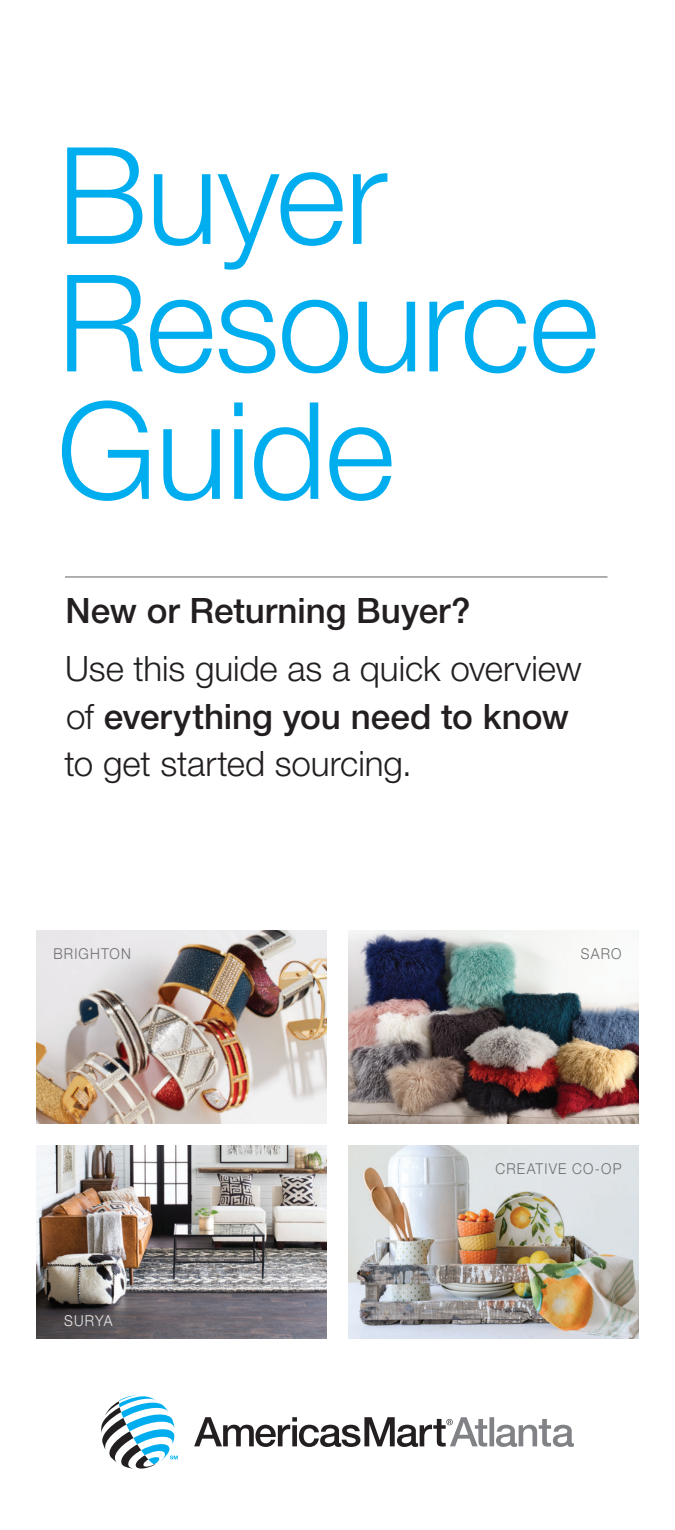
<style>
.page{position:relative;width:675px;height:1530px;background:#fff}
.page>*{position:absolute;margin:0;border:0;box-sizing:border-box;transform-origin:0 0}
.t1{font:300 135px/127.5px "Helvetica Neue LT Std";letter-spacing:-.015em;color:#00aeef}
.t2{font:300 35px/47.5px "Helvetica Neue LT Std";letter-spacing:-.005em;color:#231f20}
.t3{font:500 35px "Helvetica Neue LT Std";color:#231f20}
.t4{font:300 15px "Helvetica Neue LT Std";letter-spacing:.085em;color:#6c6d70;scale:.93 1}
.t5{font:300 15px "Helvetica Neue LT Std";letter-spacing:.07em;color:#fff;scale:.93 1}
.s1{font-weight:500}
</style>
<div class="page">
<svg style="left:101px;top:1395px;width:77px;height:74px"></svg>
<svg style="left:194px;top:1417px;width:380px;height:30px"></svg>
<img style="left:36px;top:1146px;width:290px;height:193px">
<img style="left:349px;top:1146px;width:290px;height:193px">
<img style="left:36px;top:931px;width:290px;height:192px">
<img style="left:349px;top:931px;width:290px;height:192px">
<hr style="left:65px;top:576px;width:542px;height:2px;background:#808285">
<p class="t1" style="left:57px;top:129px;width:544px">Buyer<br>Resource<br>Guide</p>
<p class="t3" style="left:65px;top:589px;width:407px">New or Returning Buyer?</p>
<p class="t2" style="left:65px;top:644px;width:519px">Use this guide as a quick overview of <span class="s1">everything you need to know </span>to get started sourcing.</p>
<p class="t4" style="left:53px;top:945px;width:85px">BRIGHTON</p>
<p class="t5" style="left:64px;top:1312px;width:53px">SURYA</p>
<p class="t4" style="left:581px;top:944px;width:45px">SARO</p>
<p class="t4" style="left:496px;top:1160px;width:137px">CREATIVE CO-OP</p>
</div>
